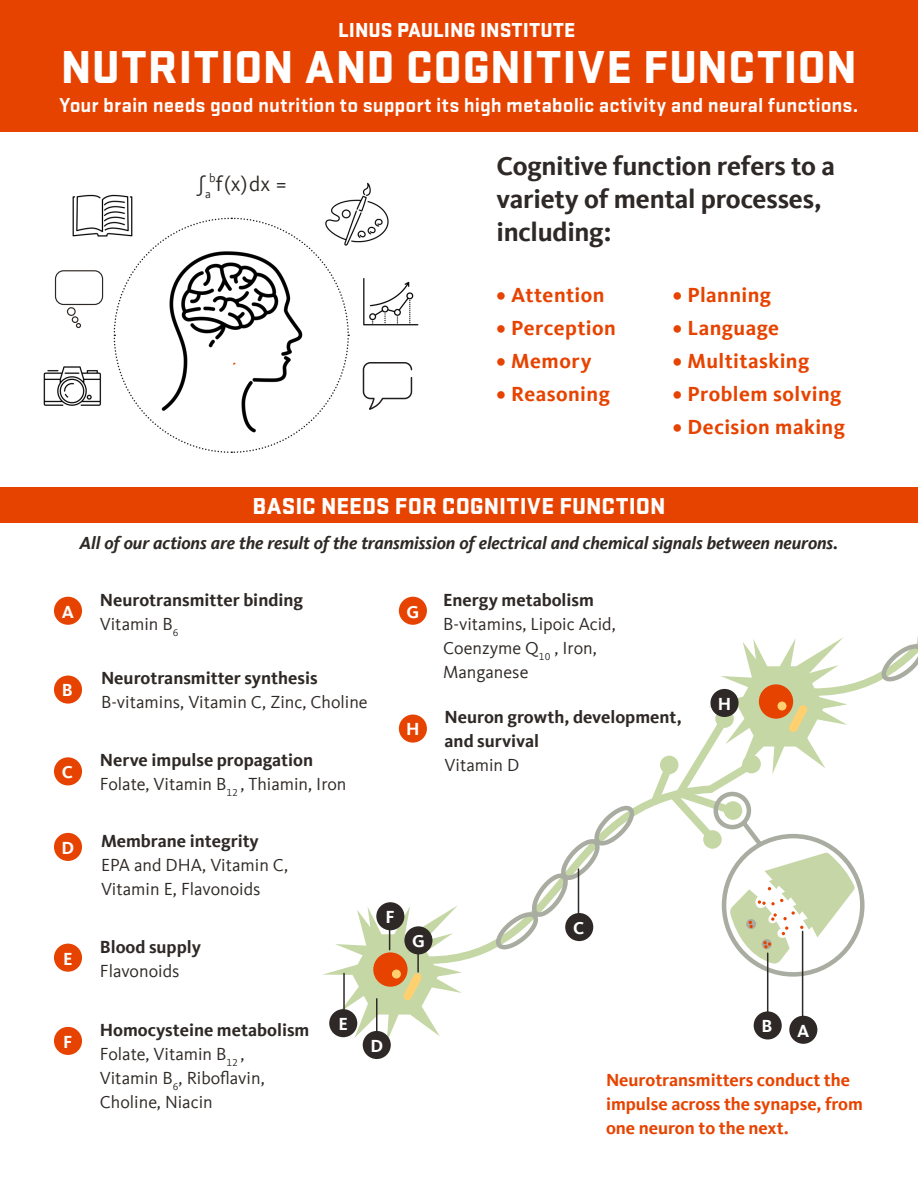
<style>
.page{position:relative;width:918px;height:1188px;background:#fff}
.page>*{position:absolute;margin:0;border:0;box-sizing:border-box;transform-origin:0 0}
.Page_heading{font:900 48px "Stratum 2";letter-spacing:.015em;color:#fff}
.Major_text{font:700 27px/33px "Kievit Offc";letter-spacing:-.01em;color:#2e2926}
.Major_text-2{font:900 24px "Stratum 2";letter-spacing:.005em;color:#fff}
.t1{font:21.3px "Kievit Offc";color:#2e2926}
.Cog_process_label{font:700 21px "Kievit Offc";letter-spacing:.02em;color:#e74300}
.Subhead{font:700 21px "Stratum 2";color:#fff}
.t2{font:900 21px "Stratum 2";color:#fff}
.t3{font:18px "Kievit Offc";color:#2e2926}
.t4{font:700 18px "Kievit Offc";color:#2e2926}
.Major_text-3{font:italic 700 18px "Kievit Offc";letter-spacing:-.005em;color:#2e2926}
.t5{font:700 18px/24px "Kievit Offc";color:#e74300}
.t6{font:700 18px "Kievit Offc";color:#fff}
</style>
<div class="page">
<div style="left:0;top:0;width:918px;height:132px;background:#e74300"></div>
<div style="left:0;top:487px;width:918px;height:35px;background:#e74300"></div>
<div style="left:54px;top:597px;width:28px;height:28px;background:#e74300;border-radius:50%"></div>
<div style="left:54px;top:676px;width:28px;height:28px;background:#e74300;border-radius:50%"></div>
<div style="left:54px;top:757px;width:28px;height:28px;background:#e74300;border-radius:50%"></div>
<div style="left:54px;top:833px;width:28px;height:28px;background:#e74300;border-radius:50%"></div>
<div style="left:54px;top:944px;width:28px;height:28px;background:#e74300;border-radius:50%"></div>
<div style="left:54px;top:1027px;width:28px;height:28px;background:#e74300;border-radius:50%"></div>
<div style="left:399px;top:597px;width:28px;height:28px;background:#e74300;border-radius:50%"></div>
<div style="left:399px;top:715px;width:28px;height:28px;background:#e74300;border-radius:50%"></div>
<img style="left:72px;top:194px;width:41px;height:43px">
<img style="left:43px;top:366px;width:59px;height:40px">
<img style="left:363px;top:278px;width:56px;height:48px">
<img style="left:350px;top:182px;width:39px;height:61px">
<div style="left:55px;top:270px;width:48px;height:35px;border:1px solid #2e2926;border-radius:8px"></div>
<div style="left:67px;top:307px;width:9px;height:9px;border:1px solid #2e2926;border-radius:50%"></div>
<div style="left:72px;top:316px;width:6px;height:7px;border:1px solid #2e2926;border-radius:50%"></div>
<svg style="left:76px;top:323px;width:5px;height:5px"></svg>
<svg style="left:362px;top:362px;width:51px;height:48px"></svg>
<svg style="left:113px;top:194px;width:237px;height:259px"></svg>
<svg style="left:462px;top:801px;width:183px;height:160px"></svg>
<svg style="left:753px;top:964px;width:81px;height:15px"></svg>
<svg style="left:645px;top:522px;width:273px;height:442px"></svg>
<svg style="left:496px;top:801px;width:141px;height:155px"></svg>
<div style="left:789px;top:1016px;width:28px;height:28px;background:#2e2926;border-radius:50%"></div>
<hr style="left:802px;top:931px;width:1px;height:92px;background:#2e2926">
<div style="left:754px;top:1011px;width:28px;height:29px;background:#2e2926;border-radius:50%"></div>
<hr style="left:767px;top:953px;width:1px;height:64px;background:#2e2926">
<div style="left:710px;top:689px;width:29px;height:28px;background:#2e2926;border-radius:50%"></div>
<div style="left:565px;top:913px;width:28px;height:28px;background:#2e2926;border-radius:50%"></div>
<hr style="left:578px;top:869px;width:1px;height:49px;background:#2e2926">
<svg style="left:376px;top:902px;width:28px;height:28px"></svg>
<svg style="left:323px;top:905px;width:139px;height:136px"></svg>
<div style="left:363px;top:1031px;width:28px;height:28px;background:#2e2926;border-radius:50%"></div>
<hr style="left:376px;top:999px;width:1px;height:39px;background:#2e2926">
<div style="left:329px;top:1009px;width:28px;height:28px;background:#2e2926;border-radius:50%"></div>
<hr style="left:343px;top:973px;width:2px;height:39px;background:#2e2926">
<p class="t2" style="left:338px;top:15px;width:239px">LINUS PAULING INSTITUTE</p>
<p class="Page_heading" style="left:61px;top:32px;width:798px">NUTRITION AND COGNITIVE FUNCTION</p>
<p class="Subhead" style="left:60px;top:91px;width:800px">Your brain needs good nutrition to support its high metabolic activity and neural functions.</p>
<p class="t1" style="left:197px;top:172px;width:20px">∫ <sup>b</sup></p>
<p class="t1" style="left:205px;top:172px;width:84px"><sub>a</sub> f(x)dx =</p>
<p class="Major_text" style="left:496px;top:150px;width:340px">Cognitive function refers to a variety of mental processes, including:</p>
<p class="Cog_process_label" style="left:496px;top:282px;width:110px">• Attention</p>
<p class="Cog_process_label" style="left:496px;top:315px;width:121px">• Perception</p>
<p class="Cog_process_label" style="left:496px;top:348px;width:97px">• Memory</p>
<p class="Cog_process_label" style="left:496px;top:381px;width:115px">• Reasoning</p>
<p class="Cog_process_label" style="left:673px;top:282px;width:100px">• Planning</p>
<p class="Cog_process_label" style="left:673px;top:315px;width:108px">• Language</p>
<p class="Cog_process_label" style="left:673px;top:348px;width:138px">• Multitasking</p>
<p class="Cog_process_label" style="left:673px;top:381px;width:170px">• Problem solving</p>
<p class="Cog_process_label" style="left:673px;top:414px;width:174px">• Decision making</p>
<p class="Major_text-2" style="left:252px;top:488px;width:415px">BASIC NEEDS FOR COGNITIVE FUNCTION</p>
<p class="Major_text-3" style="left:80px;top:533px;width:760px">All of our actions are the result of the transmission of electrical and chemical signals between neurons.</p>
<p class="t6" style="left:62px;top:601px;width:14px">A</p>
<p class="t6" style="left:62px;top:680px;width:12px">B</p>
<p class="t6" style="left:62px;top:762px;width:13px">C</p>
<p class="t6" style="left:62px;top:837px;width:14px">D</p>
<p class="t6" style="left:63px;top:948px;width:11px">E</p>
<p class="t6" style="left:63px;top:1031px;width:11px">F</p>
<p class="t4" style="left:100px;top:589px;width:205px">Neurotransmitter binding</p>
<p class="t3" style="left:100px;top:614px;width:80px">Vitamin B<sub>6</sub></p>
<p class="t4" style="left:101px;top:668px;width:218px">Neurotransmitter synthesis</p>
<p class="t3" style="left:101px;top:692px;width:268px">B-vitamins, Vitamin C, Zinc, Choline</p>
<p class="t4" style="left:100px;top:750px;width:215px">Nerve impulse propagation</p>
<p class="t3" style="left:100px;top:774px;width:248px">Folate, Vitamin B<sub>12</sub> , Thiamin, Iron</p>
<p class="t4" style="left:101px;top:830px;width:159px">Membrane integrity</p>
<p class="t3" style="left:101px;top:854px;width:189px">EPA and DHA, Vitamin C,</p>
<p class="t3" style="left:101px;top:878px;width:161px">Vitamin E, Flavonoids</p>
<p class="t4" style="left:100px;top:936px;width:103px">Blood supply</p>
<p class="t3" style="left:100px;top:960px;width:81px">Flavonoids</p>
<p class="t6" style="left:407px;top:601px;width:14px">G</p>
<p class="t6" style="left:406px;top:719px;width:15px">H</p>
<p class="t6" style="left:386px;top:907px;width:11px">F</p>
<p class="t6" style="left:412px;top:931px;width:14px">G</p>
<p class="t4" style="left:100px;top:1019px;width:211px">Homocysteine metabolism</p>
<p class="t3" style="left:100px;top:1044px;width:146px">Folate, Vitamin B<sub>12</sub> ,</p>
<p class="t3" style="left:100px;top:1068px;width:166px">Vitamin B<sub>6</sub>, Riboflavin,</p>
<p class="t3" style="left:100px;top:1092px;width:114px">Choline, Niacin</p>
<p class="t6" style="left:338px;top:1014px;width:11px">E</p>
<p class="t6" style="left:370px;top:1035px;width:14px">D</p>
<p class="t4" style="left:443px;top:589px;width:152px">Energy metabolism</p>
<p class="t3" style="left:443px;top:614px;width:174px">B-vitamins, Lipoic Acid,</p>
<p class="t3" style="left:443px;top:638px;width:155px">Coenzyme Q<sub>10</sub> , Iron,</p>
<p class="t3" style="left:443px;top:662px;width:87px">Manganese</p>
<p class="t4" style="left:445px;top:707px;width:239px">Neuron growth, development,</p>
<p class="t4" style="left:445px;top:731px;width:96px">and survival</p>
<p class="t3" style="left:445px;top:755px;width:76px">Vitamin D</p>
<p class="t6" style="left:718px;top:693px;width:15px">H</p>
<p class="t6" style="left:573px;top:917px;width:13px">C</p>
<p class="t6" style="left:762px;top:1016px;width:12px">B</p>
<p class="t6" style="left:797px;top:1020px;width:14px">A</p>
<p class="t5" style="left:606px;top:1068px;width:259px">Neurotransmitters conduct the impulse across the synapse, from one neuron to the next.</p>
</div>
